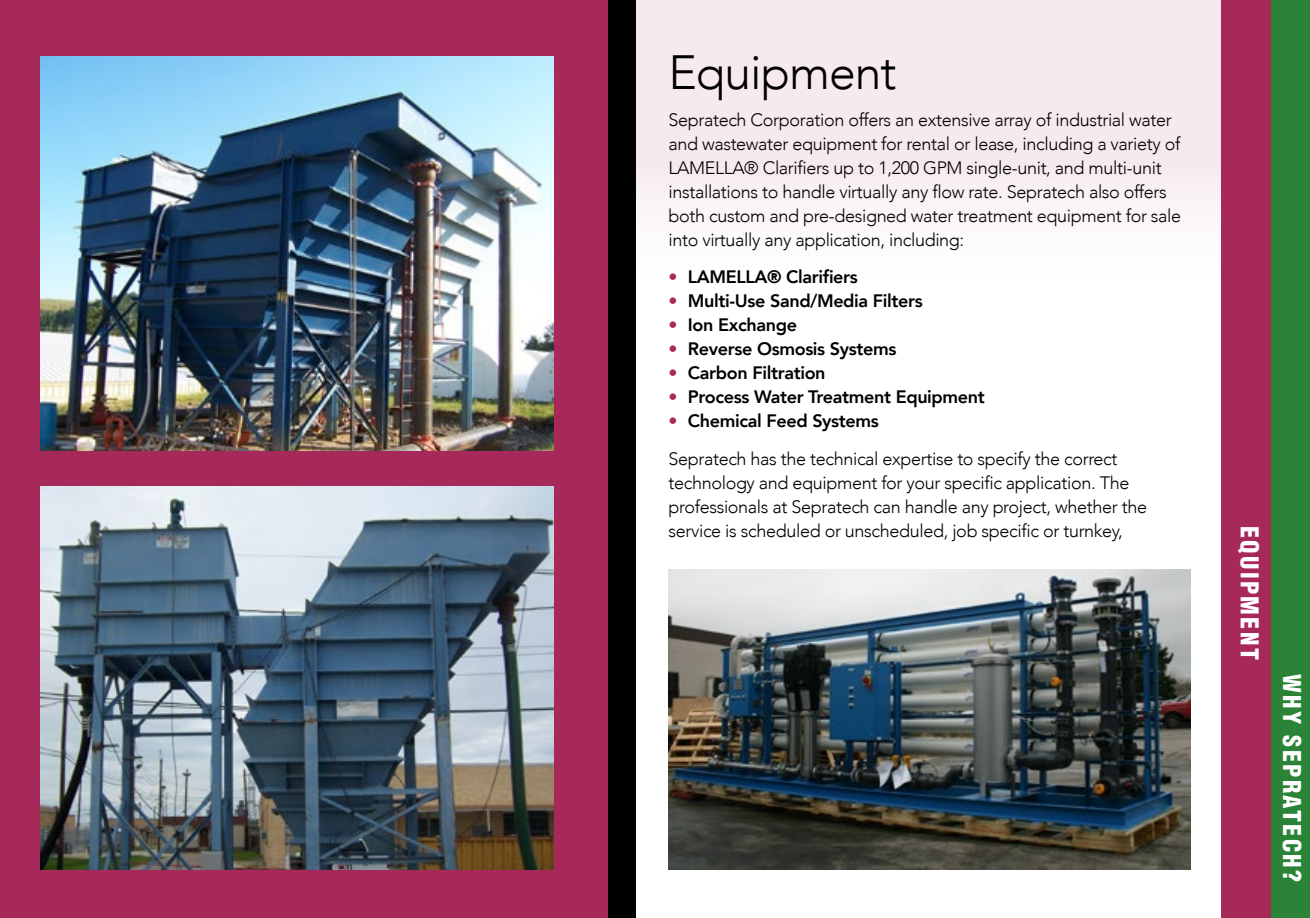
<style>
.page{position:relative;width:1310px;height:918px;background:#fff}
.page>*{position:absolute;margin:0;border:0;box-sizing:border-box;transform-origin:0 0}
.t1{font:300 48px "Avenir";letter-spacing:-.02em;color:#000}
.t2{font:900 condensed 24px "Helvetica";letter-spacing:.1em;color:#fff}
.t3{font:300 18px/24px "Avenir";letter-spacing:-.02em;color:#000}
.t4{font:800 18px "Avenir";letter-spacing:-.02em;color:#000}
.s1{color:#a7295a}
.s2{font-weight:800;color:#a7295a}
.s3{font-weight:800}
</style>
<div class="page">
<div style="left:0;top:0;width:622px;height:918px;background:#a7295a"></div>
<img style="left:40px;top:57px;width:514px;height:393px">
<img style="left:40px;top:486px;width:514px;height:384px">
<div style="left:608px;top:0;width:622px;height:308px;background:linear-gradient(to bottom,#f3e4ea,#fefdfe)"></div>
<img style="left:668px;top:569px;width:522px;height:301px">
<div style="left:1221px;top:0;width:49px;height:918px;background:#a7295a"></div>
<div style="left:1270px;top:0;width:40px;height:918px;background:#2a8336"></div>
<div style="left:608px;top:0;width:27px;height:918px;background:#000"></div>
<h1 class="t1" style="left:668px;top:44px;width:229px">Equipment</h1>
<p class="t3" style="left:668px;top:108px;width:514px">Sepratech Corporation offers an extensive array of industrial water and wastewater equipment for rental or lease, including a variety of LAMELLA® Clarifiers up to 1,200 GPM single-unit, and multi-unit installations to handle virtually any flow rate. Sepratech also offers both custom and pre-designed water treatment equipment for sale into virtually any application, including:</p>
<p class="t4" style="left:668px;top:263px;width:191px"><span class="s1">•</span> LAMELLA® Clarifiers</p>
<p class="t4" style="left:668px;top:287px;width:256px"><span class="s1">•</span> Multi-Use Sand/Media Filters</p>
<p class="t4" style="left:668px;top:311px;width:130px"><span class="s1">•</span> Ion Exchange</p>
<p class="t4" style="left:668px;top:335px;width:229px"><span class="s1">•</span> Reverse Osmosis Systems</p>
<p class="t4" style="left:668px;top:359px;width:159px"><span class="s1">•</span> Carbon Filtration</p>
<p class="t4" style="left:668px;top:383px;width:318px"><span class="s1">•</span> Process Water Treatment Equipment</p>
<p class="t3" style="left:668px;top:403px;width:450px;line-height:37.5px"><span class="s2">•</span> <span class="s3">Chemical Feed Systems<br></span>Sepratech has the technical expertise to specify the correct</p>
<p class="t3" style="left:668px;top:471px;width:480px">technology and equipment for your specific application. The professionals at Sepratech can handle any project, whether the service is scheduled or unscheduled, job specific or turnkey,</p>
<h2 class="t2" style="left:1264px;top:526px;width:135px;rotate:90deg">EQUIPMENT</h2>
<h2 class="t2" style="left:1306px;top:674px;width:209px;rotate:90deg">WHY SEPRATECH?</h2>
</div>
